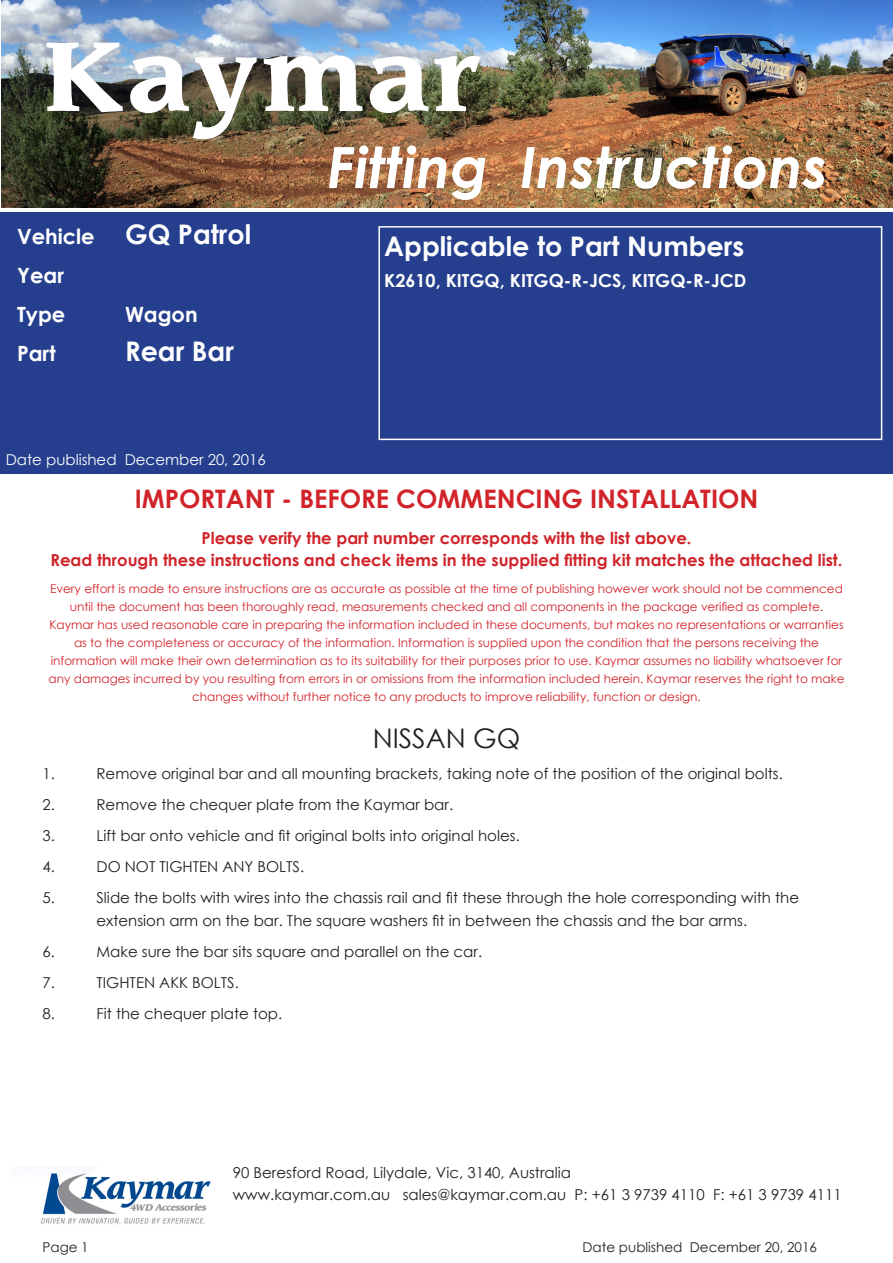
<style>
.page{position:relative;width:893px;height:1263px;background:#fff}
.page>*{position:absolute;margin:0;border:0;box-sizing:border-box;transform-origin:0 0}
.t1{font:700 96px "Leawood";color:#fff}
.t2{font:italic 700 57px "Century Gothic";color:#fff}
.data{font:700 27px "Century Gothic";color:#fff}
.data-2{font:27px "Century Gothic";color:#231f20}
.t3{font:700 25.5px "Century Gothic";color:#d1232a}
.t4{font:700 21px "Century Gothic";color:#fff}
.data-3{font:700 18px "Century Gothic";color:#fff}
.t5{font:700 16.5px/21px "Century Gothic";color:#d1232a;text-align:center}
.data-4{font:15px/22px "Century Gothic";color:#231f20}
.data-5{font:15px "Century Gothic";color:#fff}
.data-6{font:13.5px "Century Gothic";color:#231f20}
.t6{font:12px/18px "Century Gothic";color:#d1232a;text-align:center}
.s1{font-size:21px}
</style>
<div class="page">
<img style="left:2px;top:0;width:891px;height:208px">
<div style="left:0;top:212px;width:893px;height:262px;background:#253f8e"></div>
<img style="left:41px;top:1173px;width:170px;height:52px">
<div style="left:378px;top:226px;width:504px;height:214px;border:2px solid #fff"></div>
<h1 class="t1" style="left:43px;top:22px;width:443px">Kaymar</h1>
<p class="data" style="left:17px;top:213px;width:236px"><span class="s1">Vehicle</span> GQ Patrol</p>
<p class="t4" style="left:17px;top:259px;width:49px">Year</p>
<p class="t4" style="left:17px;top:298px;width:50px">Type</p>
<p class="t4" style="left:125px;top:298px;width:74px">Wagon</p>
<p class="t4" style="left:17px;top:337px;width:40px">Part</p>
<p class="data" style="left:125px;top:330px;width:111px">Rear Bar</p>
<p class="data-5" style="left:6px;top:449px;width:261px">Date published December 20, 2016</p>
<h2 class="t2" style="left:327px;top:124px;width:502px">Fitting Instructions</h2>
<p class="data" style="left:384px;top:226px;width:362px">Applicable to Part Numbers</p>
<p class="data-3" style="left:384px;top:267px;width:364px">K2610, KITGQ, KITGQ-R-JCS, KITGQ-R-JCD</p>
<h3 class="t3" style="left:135px;top:480px;width:625px">IMPORTANT - BEFORE COMMENCING INSTALLATION</h3>
<h3 class="t5" style="left:50px;top:527px;width:793px">Please verify the part number corresponds with the list above.<br>Read through these instructions and check items in the supplied fitting kit matches the attached list.</h3>
<p class="t6" style="left:49px;top:579px;width:797px">Every effort is made to ensure instructions are as accurate as possible at the time of publishing however work should not be commenced until the document has been thoroughly read, measurements checked and all components in the package verified as complete.<br>Kaymar has used reasonable care in preparing the information included in these documents, but makes no representations or warranties as to the completeness or accuracy of the information. Information is supplied upon the condition that the persons receiving the information will make their own determination as to its suitability for their purposes prior to use. Kaymar assumes no liability whatsoever for any damages incurred by you resulting from errors in or omissions from the information included herein. Kaymar reserves the right to make changes without further notice to any products to improve reliability, function or design.</p>
<p class="data-2" style="left:373px;top:719px;width:149px">NISSAN GQ</p>
<p class="data-4" style="left:43px;top:762px;width:14px">1.</p>
<p class="data-4" style="left:97px;top:762px;width:688px">Remove original bar and all mounting brackets, taking note of the position of the original bolts.</p>
<p class="data-4" style="left:43px;top:793px;width:14px">2.</p>
<p class="data-4" style="left:97px;top:793px;width:358px">Remove the chequer plate from the Kaymar bar.</p>
<p class="data-4" style="left:43px;top:824px;width:14px">3.</p>
<p class="data-4" style="left:97px;top:824px;width:425px">Lift bar onto vehicle and fit original bolts into original holes.</p>
<p class="data-4" style="left:43px;top:855px;width:14px">4.</p>
<p class="data-4" style="left:97px;top:855px;width:209px">DO NOT TIGHTEN ANY BOLTS.</p>
<p class="data-4" style="left:43px;top:886px;width:14px">5.</p>
<p class="data-4" style="left:97px;top:886px;width:704px;line-height:22.5px">Slide the bolts with wires into the chassis rail and fit these through the hole corresponding with the extension arm on the bar. The square washers fit in between the chassis and the bar arms.</p>
<p class="data-4" style="left:43px;top:940px;width:14px">6.</p>
<p class="data-4" style="left:97px;top:940px;width:387px">Make sure the bar sits square and parallel on the car.</p>
<p class="data-4" style="left:43px;top:971px;width:14px">7.</p>
<p class="data-4" style="left:97px;top:971px;width:144px">TIGHTEN AKK BOLTS.</p>
<p class="data-4" style="left:43px;top:1002px;width:14px">8.</p>
<p class="data-4" style="left:97px;top:1002px;width:187px">Fit the chequer plate top.</p>
<p class="data-4" style="left:233px;top:1161px;width:610px">90 Beresford Road, Lilydale, Vic, 3140, Australia<br>www.kaymar.com.au sales@kaymar.com.au P: +61 3 9739 4110 F: +61 3 9739 4111</p>
<p class="data-6" style="left:43px;top:1237px;width:48px">Page 1</p>
<p class="data-6" style="left:583px;top:1237px;width:236px">Date published December 20, 2016</p>
</div>
